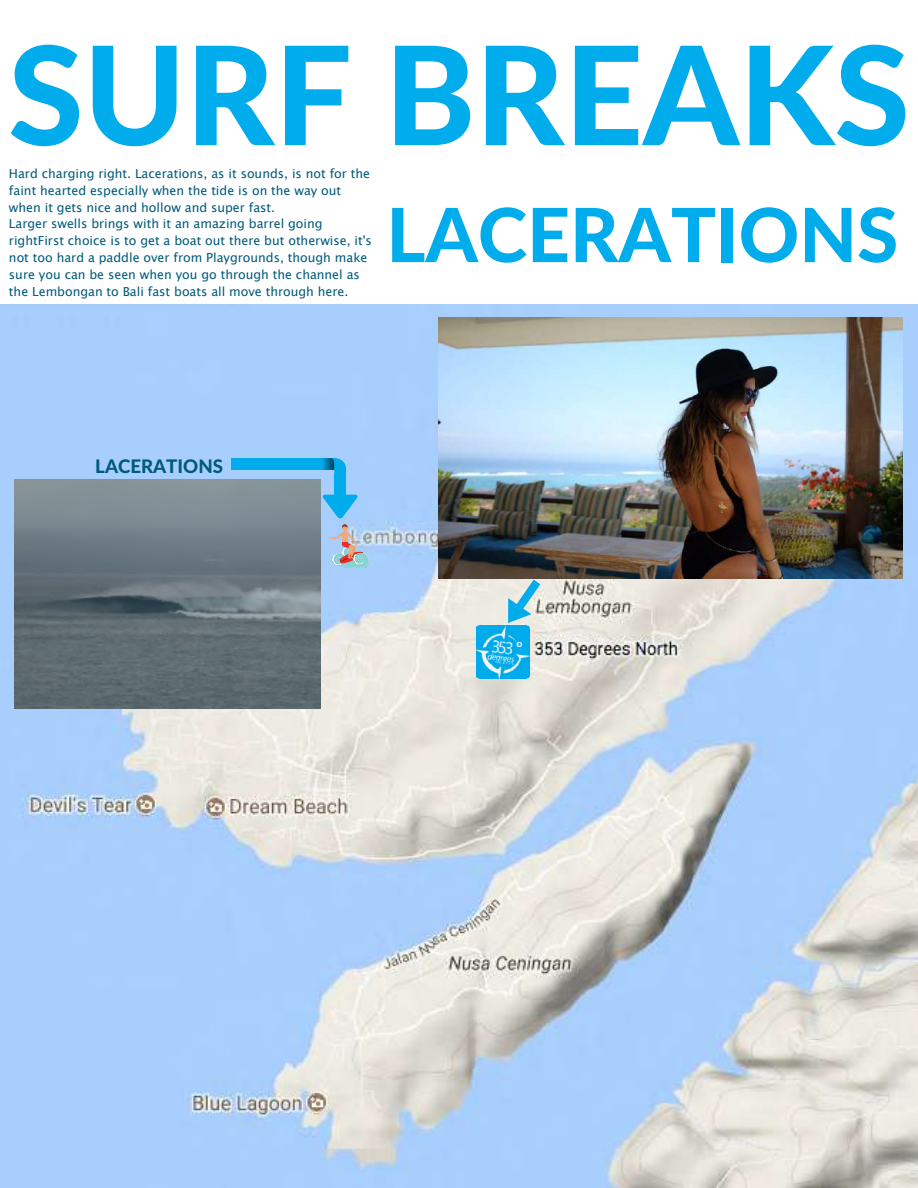
<style>
.page{position:relative;width:918px;height:1188px;background:#fff}
.page>*{position:absolute;margin:0;border:0;box-sizing:border-box;transform-origin:0 0}
.t1{font:800 136.95px "Lato";color:#00acec}
.t2{font:800 74.7px "Lato";color:#00acec}
.t3{font:800 18.75px "Lato";color:#005a7b}
.t4{font:12.45px/16.8px "Lucida Sans Unicode";color:#005a7b}
</style>
<div class="page">
<img style="left:0;top:305px;width:918px;height:883px">
<img style="left:439px;top:317px;width:463px;height:261px">
<svg style="left:322px;top:492px;width:47px;height:75px"></svg>
<div style="left:334px;top:474px;width:12px;height:18px;background:#00acec"></div>
<div style="left:231px;top:458px;width:5px;height:12px;background:#00acec"></div>
<div style="left:236px;top:458px;width:86px;height:12px;background:#00acec"></div>
<svg style="left:321px;top:458px;width:25px;height:16px"></svg>
<img style="left:15px;top:479px;width:306px;height:230px">
<svg style="left:497px;top:580px;width:43px;height:51px"></svg>
<img style="left:476px;top:626px;width:54px;height:54px">
<h1 class="t1" style="left:8px;top:10px;width:903px">SURF BREAKS</h1>
<p class="t4" style="left:9px;top:165px;width:364px">Hard charging right. Lacerations, as it sounds, is not for the faint hearted especially when the tide is on the way out when it gets nice and hollow and super fast.<br>Larger swells brings with it an amazing barrel going rightFirst choice is to get a boat out there but otherwise, it's not too hard a paddle over from Playgrounds, though make sure you can be seen when you go through the channel as the Lembongan to Bali fast boats all move through here.</p>
<h2 class="t2" style="left:387px;top:188px;width:513px">LACERATIONS</h2>
<h3 class="t3" style="left:95px;top:454px;width:129px">LACERATIONS</h3>
</div>
